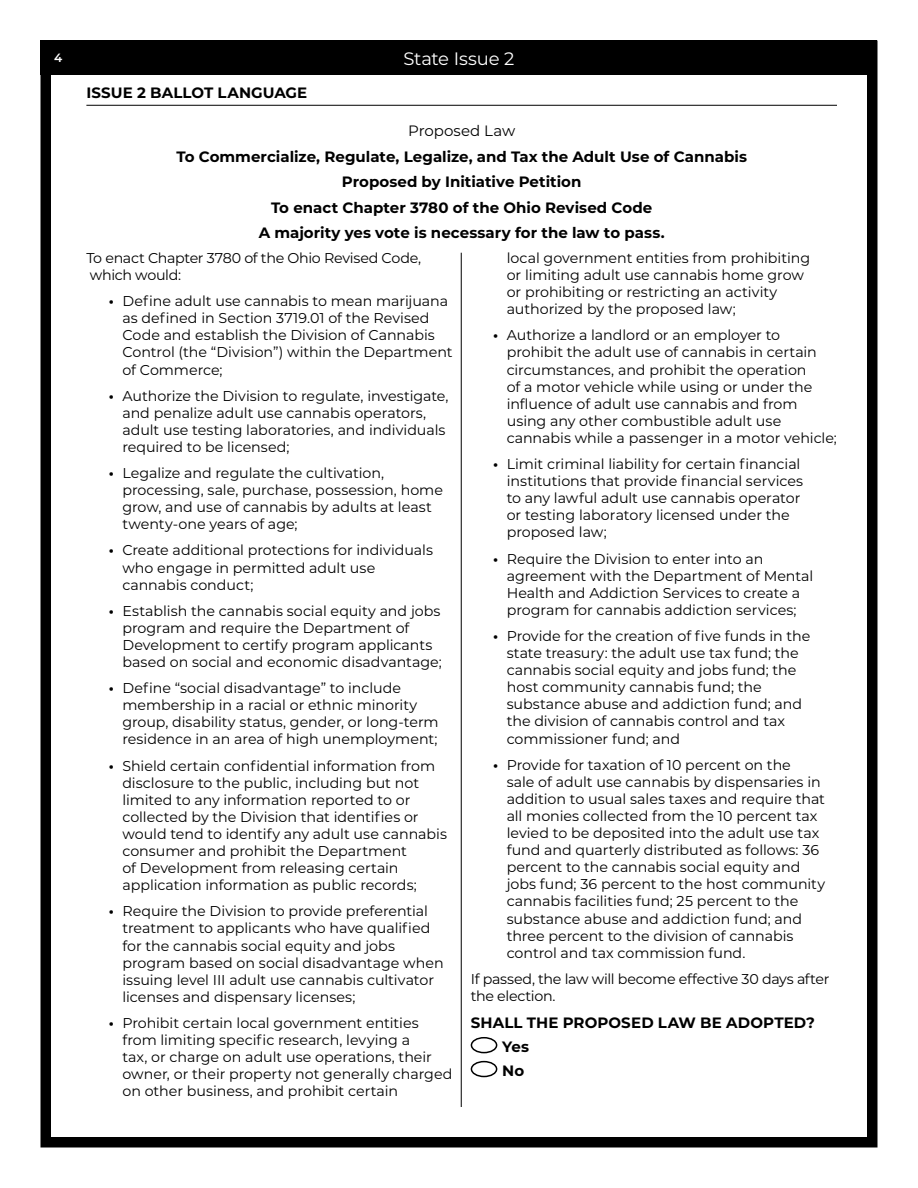
<style>
.page{position:relative;width:918px;height:1188px;background:#fff}
.page>*{position:absolute;margin:0;border:0;box-sizing:border-box;transform-origin:0 0}
.t1{font:18px "Montserrat";letter-spacing:-.01em;color:#fff}
.Issue_2_top_bold{font:700 15px "Montserrat";color:#000}
.Shall_the_Amendment{font:700 15px "Montserrat";letter-spacing:.01em;color:#000}
.Issue_2_Proposed_Law{font:15px "Montserrat";letter-spacing:.01em;color:#000}
.Yes_No{font:700 15px "Montserrat";color:#000}
.Bullets{font:14.25px/17.1px "Montserrat";color:#000}
.Issue_2_body{font:14.25px/17.1px "Montserrat";letter-spacing:-.02em;color:#000}
.t2{font:600 12px "Montserrat";color:#fff}
.s1{font-weight:700}
</style>
<div class="page">
<hr style="left:86px;top:105px;width:751px;height:1px;background:#000">
<div style="left:471px;top:1037px;width:26px;height:16px;border:2px solid #000;border-radius:50%"></div>
<div style="left:471px;top:1061px;width:26px;height:16px;border:2px solid #000;border-radius:50%"></div>
<hr style="left:461px;top:253px;width:1px;height:854px;background:#000">
<div style="left:40px;top:40px;width:838px;height:1108px;border:10px solid #000"></div>
<div style="left:40px;top:40px;width:838px;height:35px;background:#000"></div>
<p class="t2" style="left:54px;top:49px;width:10px">4</p>
<p class="t1" style="left:403px;top:46px;width:113px">State Issue 2</p>
<h2 class="Issue_2_top_bold" style="left:86px;top:82px;width:222px">ISSUE 2 BALLOT LANGUAGE</h2>
<p class="Issue_2_Proposed_Law" style="left:408px;top:121px;width:109px">Proposed Law</p>
<p class="Issue_2_top_bold" style="left:176px;top:146px;width:572px">To Commercialize, Regulate, Legalize, and Tax the Adult Use of Cannabis</p>
<p class="Issue_2_top_bold" style="left:342px;top:171px;width:241px">Proposed by Initiative Petition</p>
<p class="Issue_2_top_bold" style="left:271px;top:197px;width:383px">To enact Chapter 3780 of the Ohio Revised Code</p>
<p class="Issue_2_top_bold" style="left:259px;top:222px;width:407px">A majority yes vote is necessary for the law to pass.</p>
<p class="Issue_2_body" style="left:86px;top:249px;width:336px">To enact Chapter 3780 of the Ohio Revised Code, which would:</p>
<p class="Bullets" style="left:122px;top:292px;width:332px;text-indent:-14px"><span class="s1">•</span> Define adult use cannabis to mean marijuana as defined in Section 3719.01 of the Revised Code and establish the Division of Cannabis Control (the “Division”) within the Department of Commerce;</p>
<p class="Bullets" style="left:122px;top:387px;width:328px;text-indent:-14px"><span class="s1">•</span> Authorize the Division to regulate, investigate, and penalize adult use cannabis operators, adult use testing laboratories, and individuals required to be licensed;</p>
<p class="Bullets" style="left:122px;top:464px;width:322px;text-indent:-14px"><span class="s1">•</span> Legalize and regulate the cultivation, processing, sale, purchase, possession, home grow, and use of cannabis by adults at least twenty-one years of age;</p>
<p class="Bullets" style="left:122px;top:541px;width:312px;text-indent:-14px"><span class="s1">•</span> Create additional protections for individuals who engage in permitted adult use cannabis conduct;</p>
<p class="Bullets" style="left:122px;top:602px;width:321px;text-indent:-14px"><span class="s1">•</span> Establish the cannabis social equity and jobs program and require the Department of Development to certify program applicants based on social and economic disadvantage;</p>
<p class="Bullets" style="left:122px;top:679px;width:318px;text-indent:-14px"><span class="s1">•</span> Define “social disadvantage” to include membership in a racial or ethnic minority group, disability status, gender, or long-term residence in an area of high unemployment;</p>
<p class="Bullets" style="left:122px;top:756px;width:326px;text-indent:-14px"><span class="s1">•</span> Shield certain confidential information from disclosure to the public, including but not limited to any information reported to or collected by the Division that identifies or would tend to identify any adult use cannabis consumer and prohibit the Department<br>of Development from releasing certain application information as public records;</p>
<p class="Bullets" style="left:122px;top:902px;width:323px;text-indent:-14px"><span class="s1">•</span> Require the Division to provide preferential treatment to applicants who have qualified for the cannabis social equity and jobs program based on social disadvantage when issuing level III adult use cannabis cultivator licenses and dispensary licenses;</p>
<p class="Bullets" style="left:122px;top:1014px;width:332px;text-indent:-14px"><span class="s1">•</span> Prohibit certain local government entities from limiting specific research, levying a<br>tax, or charge on adult use operations, their owner, or their property not generally charged on other business, and prohibit certain</p>
<p class="Bullets" style="left:507px;top:249px;width:305px">local government entities from prohibiting or limiting adult use cannabis home grow or prohibiting or restricting an activity authorized by the proposed law;</p>
<p class="Bullets" style="left:507px;top:326px;width:332px;text-indent:-14px"><span class="s1">•</span> Authorize a landlord or an employer to prohibit the adult use of cannabis in certain circumstances, and prohibit the operation<br>of a motor vehicle while using or under the influence of adult use cannabis and from using any other combustible adult use cannabis while a passenger in a motor vehicle;</p>
<p class="Bullets" style="left:507px;top:455px;width:298px;text-indent:-14px"><span class="s1">•</span> Limit criminal liability for certain financial institutions that provide financial services to any lawful adult use cannabis operator or testing laboratory licensed under the proposed law;</p>
<p class="Bullets" style="left:507px;top:549px;width:308px;text-indent:-14px"><span class="s1">•</span> Require the Division to enter into an agreement with the Department of Mental Health and Addiction Services to create a program for cannabis addiction services;</p>
<p class="Bullets" style="left:507px;top:627px;width:305px;text-indent:-14px"><span class="s1">•</span> Provide for the creation of five funds in the state treasury: the adult use tax fund; the cannabis social equity and jobs fund; the host community cannabis fund; the substance abuse and addiction fund; and the division of cannabis control and tax commissioner fund; and</p>
<p class="Bullets" style="left:507px;top:756px;width:320px;text-indent:-14px"><span class="s1">•</span> Provide for taxation of 10 percent on the<br>sale of adult use cannabis by dispensaries in addition to usual sales taxes and require that all monies collected from the 10 percent tax levied to be deposited into the adult use tax fund and quarterly distributed as follows: 36 percent to the cannabis social equity and jobs fund; 36 percent to the host community cannabis facilities fund; 25 percent to the substance abuse and addiction fund; and three percent to the division of cannabis control and tax commission fund.</p>
<p class="Issue_2_body" style="left:471px;top:970px;width:360px">If passed, the law will become effective 30 days after the election.</p>
<p class="Shall_the_Amendment" style="left:471px;top:1012px;width:346px">SHALL THE PROPOSED LAW BE ADOPTED?</p>
<p class="Issue_2_top_bold" style="left:502px;top:1036px;width:28px">Yes</p>
<p class="Yes_No" style="left:502px;top:1060px;width:24px">No</p>
</div>
